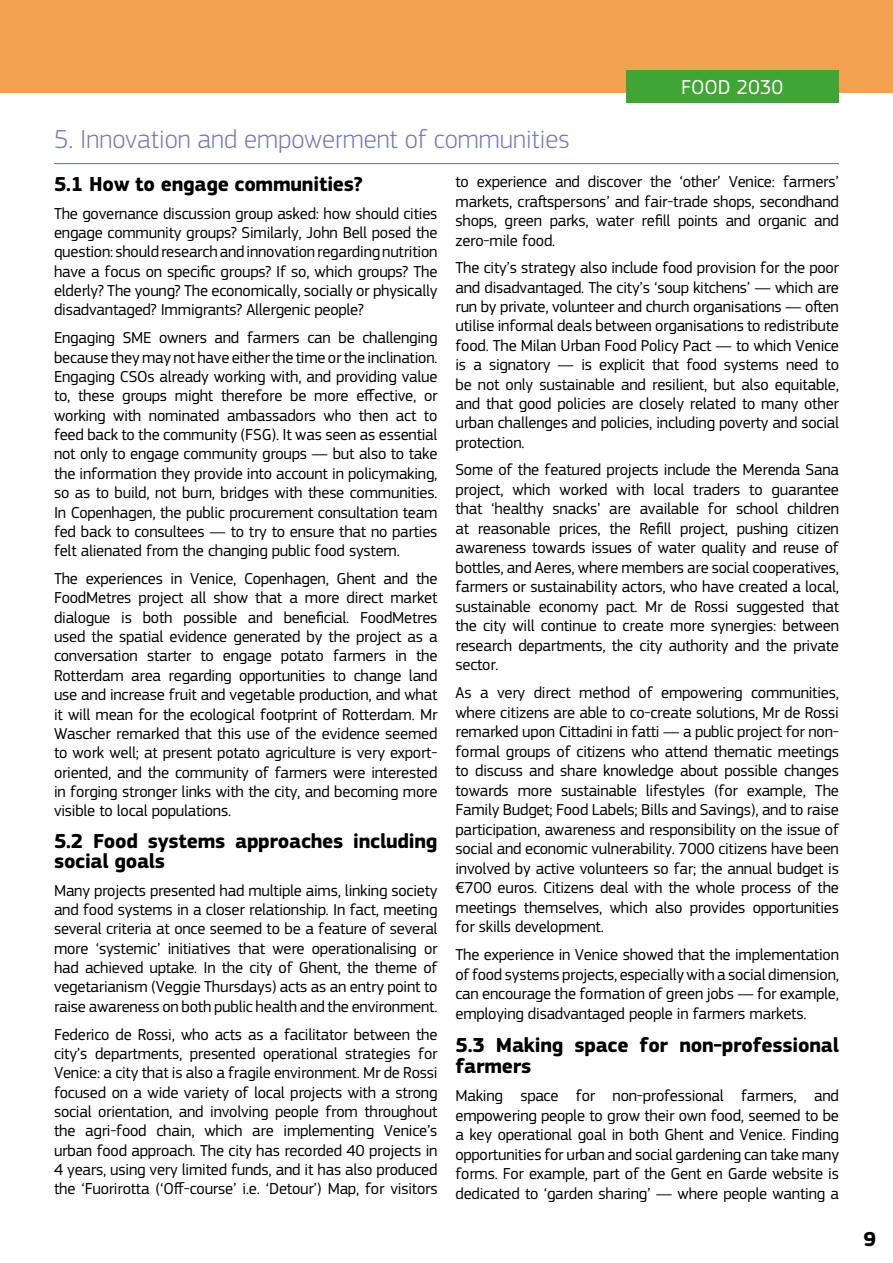
<style>
.page{position:relative;width:893px;height:1263px;background:#fff}
.page>*{position:absolute;margin:0;border:0;box-sizing:border-box;transform-origin:0 0}
.Body_Heading{font:300 27px "EC Square Sans Pro";color:#767dbc}
.Body_text{font:700 21px/19.4px "EC Square Sans Pro";letter-spacing:-.01em;color:#000}
.t1{font:21px "EC Square Sans Pro";color:#fff}
.Body_text-2{font:16.5px/19.4px "EC Square Sans Pro";letter-spacing:-.01em;color:#000;text-align:justify}
</style>
<div class="page">
<div style="left:0;top:0;width:893px;height:92px;background:#f2a151"></div>
<div style="left:626px;top:70px;width:212px;height:32px;background:#3fa535"></div>
<hr style="left:54px;top:163px;width:785px;height:1px;background:#767dbc">
<p class="Body_Heading" style="left:54px;top:123px;width:517px">5. Innovation and empowerment of communities</p>
<p class="t1" style="left:681px;top:75px;width:103px">FOOD 2030</p>
<p class="Body_text" style="left:54px;top:175px;width:310px">5.1 How to engage communities?</p>
<p class="Body_text-2" style="left:54px;top:204px;width:385px">The governance discussion group asked: how should cities engage community groups? Similarly, John Bell posed the question: should research and innovation regarding nutrition have a focus on specific groups? If so, which groups? The elderly? The young? The economically, socially or physically disadvantaged? Immigrants? Allergenic people?</p>
<p class="Body_text-2" style="left:54px;top:328px;width:385px">Engaging SME owners and farmers can be challenging because they may not have either the time or the inclination.<br>Engaging CSOs already working with, and providing value to, these groups might therefore be more effective, or working with nominated ambassadors who then act to feed back to the community (FSG). It was seen as essential not only to engage community groups — but also to take the information they provide into account in policymaking, so as to build, not burn, bridges with these communities.<br>In Copenhagen, the public procurement consultation team fed back to consultees — to try to ensure that no parties felt alienated from the changing public food system.</p>
<p class="Body_text-2" style="left:54px;top:569px;width:385px">The experiences in Venice, Copenhagen, Ghent and the FoodMetres project all show that a more direct market dialogue is both possible and beneficial. FoodMetres used the spatial evidence generated by the project as a conversation starter to engage potato farmers in the Rotterdam area regarding opportunities to change land use and increase fruit and vegetable production, and what it will mean for the ecological footprint of Rotterdam. Mr Wascher remarked that this use of the evidence seemed to work well; at present potato agriculture is very export&shy;oriented, and the community of farmers were interested in forging stronger links with the city, and becoming more visible to local populations.</p>
<p class="Body_text" style="left:54px;top:832px;width:385px">5.2 Food systems approaches including social goals</p>
<p class="Body_text-2" style="left:54px;top:880px;width:385px">Many projects presented had multiple aims, linking society and food systems in a closer relationship. In fact, meeting several criteria at once seemed to be a feature of several more ‘systemic’ initiatives that were operationalising or had achieved uptake. In the city of Ghent, the theme of vegetarianism (Veggie Thursdays) acts as an entry point to raise awareness on both public health and the environment.</p>
<p class="Body_text-2" style="left:54px;top:1024px;width:385px">Federico de Rossi, who acts as a facilitator between the city’s departments, presented operational strategies for Venice: a city that is also a fragile environment. Mr de Rossi focused on a wide variety of local projects with a strong social orientation, and involving people from throughout the agri-food chain, which are implementing Venice’s urban food approach. The city has recorded 40 projects in 4 years, using very limited funds, and it has also produced the ‘Fuorirotta (‘Off-course’ i.e. ‘Detour’) Map, for visitors</p>
<p class="Body_text-2" style="left:455px;top:172px;width:385px">to experience and discover the ‘other’ Venice: farmers’ markets, craftspersons’ and fair-trade shops, secondhand shops, green parks, water refill points and organic and zero-mile food.</p>
<p class="Body_text-2" style="left:455px;top:258px;width:385px">The city’s strategy also include food provision for the poor and disadvantaged. The city’s ‘soup kitchens’ — which are run by private, volunteer and church organisations — often utilise informal deals between organisations to redistribute food. The Milan Urban Food Policy Pact — to which Venice is a signatory — is explicit that food systems need to be not only sustainable and resilient, but also equitable, and that good policies are closely related to many other urban challenges and policies, including poverty and social protection.</p>
<p class="Body_text-2" style="left:455px;top:460px;width:385px">Some of the featured projects include the Merenda Sana project, which worked with local traders to guarantee that ‘healthy snacks’ are available for school children at reasonable prices, the Refill project, pushing citizen awareness towards issues of water quality and reuse of bottles, and Aeres, where members are social cooperatives, farmers or sustainability actors, who have created a local, sustainable economy pact. Mr de Rossi suggested that the city will continue to create more synergies: between research departments, the city authority and the private sector.</p>
<p class="Body_text-2" style="left:455px;top:683px;width:385px">As a very direct method of empowering communities, where citizens are able to co-create solutions, Mr de Rossi remarked upon Cittadini in fatti — a public project for non&shy;formal groups of citizens who attend thematic meetings to discuss and share knowledge about possible changes towards more sustainable lifestyles (for example, The Family Budget; Food Labels; Bills and Savings), and to raise participation, awareness and responsibility on the issue of social and economic vulnerability. 7000 citizens have been involved by active volunteers so far; the annual budget is €700 euros. Citizens deal with the whole process of the meetings themselves, which also provides opportunities for skills development.</p>
<p class="Body_text-2" style="left:455px;top:945px;width:385px">The experience in Venice showed that the implementation of food systems projects, especially with a social dimension, can encourage the formation of green jobs — for example, employing disadvantaged people in farmers markets.</p>
<p class="Body_text" style="left:455px;top:1036px;width:385px;line-height:21px">5.3 Making space for non-professional farmers</p>
<p class="Body_text-2" style="left:455px;top:1086px;width:385px">Making space for non-professional farmers, and empowering people to grow their own food, seemed to be a key operational goal in both Ghent and Venice. Finding opportunities for urban and social gardening can take many forms. For example, part of the Gent en Garde website is dedicated to ‘garden sharing’ — where people wanting a</p>
<p class="Body_text" style="left:863px;top:1230px;width:14px">9</p>
</div>
